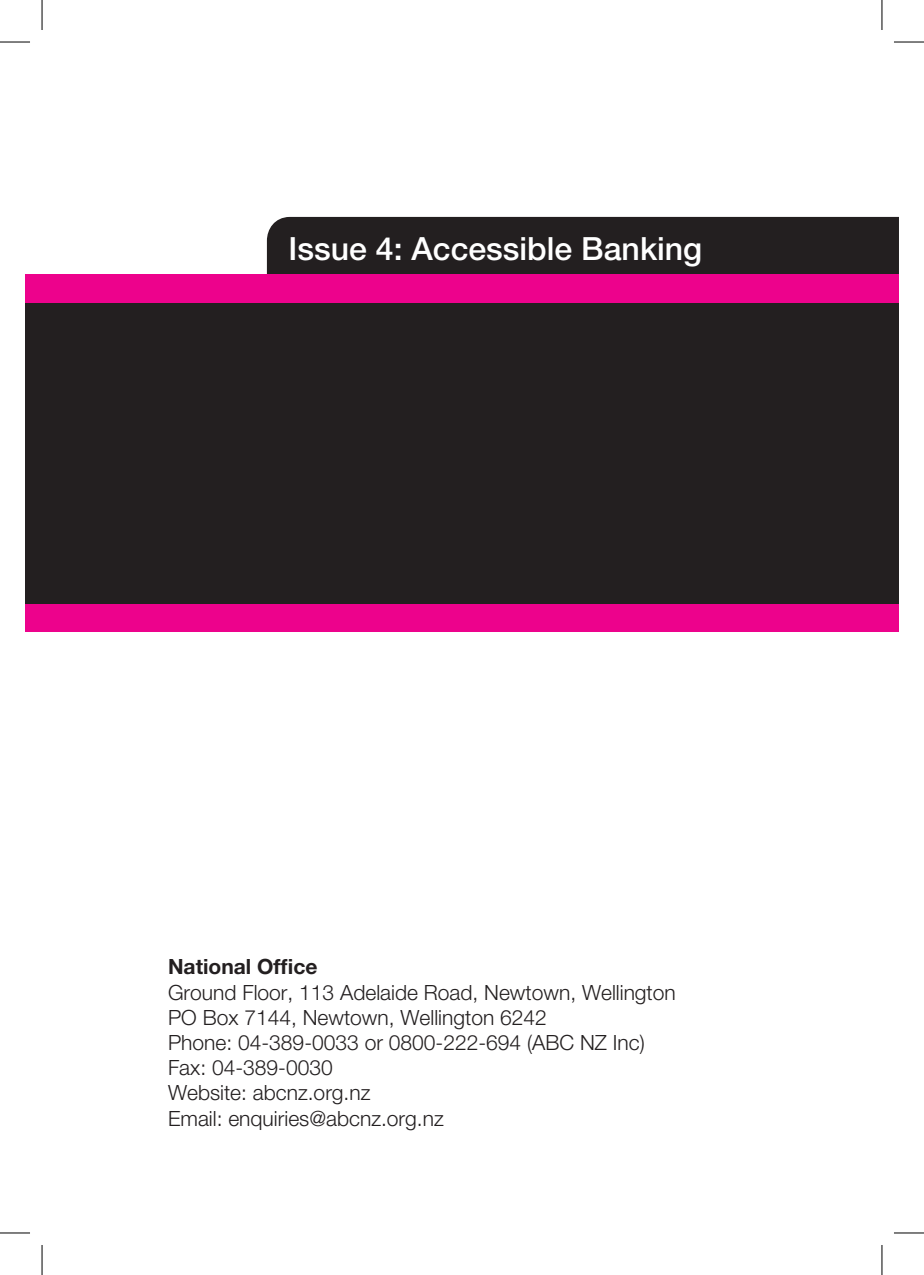
<style>
.page{position:relative;width:924px;height:1275px;background:#fff}
.page>*{position:absolute;margin:0;border:0;box-sizing:border-box;transform-origin:0 0}
.Body{font:500 32px "Helvetica Neue";color:#fff}
.Body-2{font:300 21px "Helvetica Neue";color:#231f20}
.Body-3{font:700 21px "Helvetica Neue";color:#231f20}
</style>
<div class="page">
<div style="left:267px;top:217px;width:631px;height:57px;background:#231f20"></div>
<div style="left:25px;top:603px;width:873px;height:28px;background:#ed028c"></div>
<div style="left:25px;top:274px;width:873px;height:29px;background:#ed028c"></div>
<div style="left:25px;top:303px;width:873px;height:300px;background:#231f20"></div>
<hr style="left:0;top:42px;width:30px;height:1px;background:#000">
<hr style="left:893px;top:42px;width:30px;height:1px;background:#000">
<hr style="left:0;top:1232px;width:30px;height:1px;background:#000">
<hr style="left:893px;top:1232px;width:30px;height:1px;background:#000">
<hr style="left:42px;top:0;width:1px;height:30px;background:#000">
<hr style="left:42px;top:1245px;width:1px;height:30px;background:#000">
<hr style="left:881px;top:0;width:1px;height:30px;background:#000">
<hr style="left:881px;top:1245px;width:1px;height:30px;background:#000">
<p class="Body" style="left:288px;top:230px;width:415px">Issue 4: Accessible Banking</p>
<p class="Body-3" style="left:168px;top:954px;width:151px">National Office</p>
<p class="Body-2" style="left:168px;top:979px;width:509px">Ground Floor, 113 Adelaide Road, Newtown, Wellington</p>
<p class="Body-2" style="left:168px;top:1004px;width:380px">PO Box 7144, Newtown, Wellington 6242</p>
<p class="Body-2" style="left:168px;top:1029px;width:478px">Phone: 04-389-0033 or 0800-222-694 (ABC NZ Inc)</p>
<p class="Body-2" style="left:168px;top:1055px;width:166px">Fax: 04-389-0030</p>
<p class="Body-2" style="left:168px;top:1080px;width:204px">Website: abcnz.org.nz</p>
<p class="Body-2" style="left:168px;top:1105px;width:277px">Email: enquiries@abcnz.org.nz</p>
</div>
